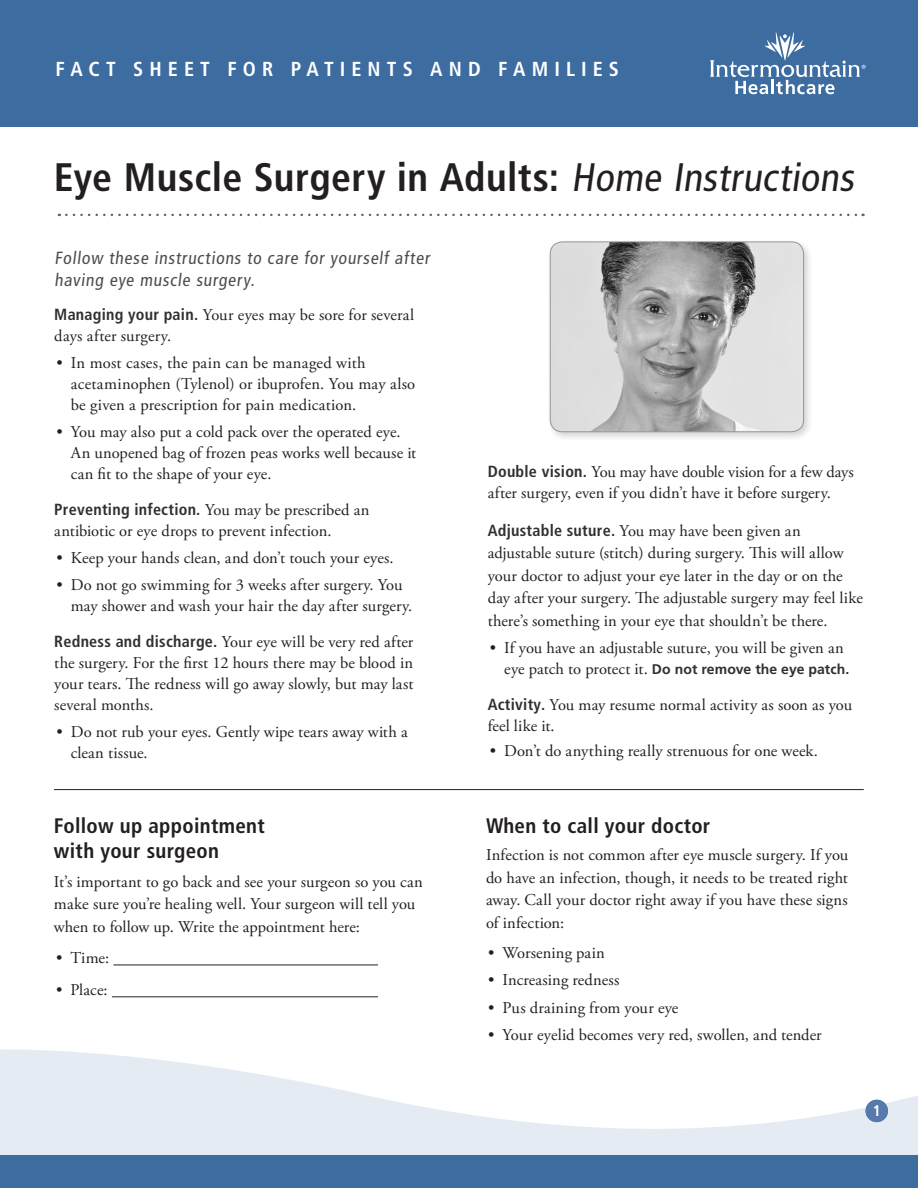
<style>
.page{position:relative;width:918px;height:1188px;background:#fff}
.page>*{position:absolute;margin:0;border:0;box-sizing:border-box;transform-origin:0 0}
.t1{font:700 condensed 39.75px "Frutiger LT Std";letter-spacing:.01em;color:#231f20}
.Level_1{font:700 condensed 21px/24.8px "Frutiger LT Std";letter-spacing:.015em;color:#231f20}
.t2{font:700 condensed 20.25px "Frutiger LT Std";letter-spacing:.3em;color:#fff}
.Main{font:condensed 17.7px/22.5px "Frutiger LT Std";letter-spacing:.045em;color:#4b4c4d}
.Main-2{font:16.5px/21px "Adobe Garamond Pro";letter-spacing:.005em;color:#231f20}
.Level_2{font:16.5px/21px "Adobe Garamond Pro";letter-spacing:.01em;color:#231f20}
.Main-3{font:700 condensed 16.2px "Frutiger LT Std";letter-spacing:.015em;color:#312f30}
.t3{font:700 condensed 15.45px "Frutiger LT Std";color:#fff}
.t4{font:700 14.1px "Frutiger LT Std";letter-spacing:.005em;color:#312f30}
.s1{font-weight:400}
.s2{font-family:"Frutiger LT Std";font-weight:700;font-stretch:condensed;font-size:16.2px;color:#312f30}
.s3{font-family:"Adobe Garamond Pro";font-weight:400;font-stretch:normal;font-size:16.5px;color:#231f20}
.s4{font-family:"Adobe Garamond Pro";font-weight:400;font-size:16.5px;color:#231f20}
</style>
<div class="page">
<div style="left:0;top:0;width:918px;height:127px;background:#3d6ca1"></div>
<svg style="left:710px;top:32px;width:156px;height:62px"></svg>
<svg style="left:0;top:1049px;width:918px;height:107px;fill:#e5ebf2"></svg>
<div style="left:0;top:1156px;width:918px;height:32px;background:#3d6ca1"></div>
<div style="left:866px;top:1100px;width:22px;height:22px;background:#567aac;border-radius:50%"></div>
<svg style="left:66px;top:214px;width:798px;height:2px"></svg>
<div style="left:547px;top:238px;width:266px;height:203px;background:#231f20;opacity:.2"></div>
<img style="left:550px;top:242px;width:254px;height:190px">
<div style="left:550px;top:242px;width:254px;height:190px;border:1px solid #939598;border-radius:12px"></div>
<hr style="left:113px;top:965px;width:265px;height:1px;background:#231f20">
<hr style="left:112px;top:996px;width:266px;height:1px;background:#231f20">
<hr style="left:54px;top:789px;width:810px;height:1px;background:#231f20">
<p class="t2" style="left:56px;top:57px;width:565px">FACT SHEET FOR PATIENTS AND FAMILIES</p>
<p class="t1" style="left:54px;top:154px;width:808px">Eye Muscle Surgery in Adults: <span class="s1">Home Instructions</span></p>
<p class="Main" style="left:55px;top:247px;width:379px">Follow these instructions to care for yourself after having eye muscle surgery.</p>
<p class="Level_2" style="left:54px;top:305px;width:361px"><span class="s2">Managing your pain.</span> Your eyes may be sore for several days after surgery.</p>
<p class="Main-2" style="left:71px;top:353px;width:346px;text-indent:-14px">• In most cases, the pain can be managed with acetaminophen (Tylenol) or ibuprofen. You may also be given a prescription for pain medication.</p>
<p class="Main-2" style="left:71px;top:422px;width:347px;text-indent:-14px">• You may also put a cold pack over the operated eye.<br>An unopened bag of frozen peas works well because it can fit to the shape of your eye.</p>
<p class="Main-3" style="left:54px;top:500px;width:317px">Preventing infection. <span class="s3">You may be prescribed an</span></p>
<p class="Main-2" style="left:54px;top:521px;width:279px">antibiotic or eye drops to prevent infection.</p>
<p class="Main-2" style="left:57px;top:548px;width:339px">• Keep your hands clean, and don’t touch your eyes.</p>
<p class="Main-2" style="left:71px;top:575px;width:343px;text-indent:-14px">• Do not go swimming for 3 weeks after surgery. You may shower and wash your hair the day after surgery.</p>
<p class="Main-2" style="left:54px;top:632px;width:361px;text-align:justify"><span class="s2">Redness and discharge.</span> Your eye will be very red after the surgery. For the first 12 hours there may be blood in your tears. The redness will go away slowly, but may last several months.</p>
<p class="Main-2" style="left:71px;top:722px;width:338px;text-indent:-14px">• Do not rub your eyes. Gently wipe tears away with a clean tissue.</p>
<p class="Level_1" style="left:54px;top:814px;width:212px">Follow up appointment with your surgeon</p>
<p class="Main-2" style="left:54px;top:871px;width:370px;line-height:22.5px">It’s important to go back and see your surgeon so you can make sure you’re healing well. Your surgeon will tell you when to follow up. Write the appointment here:</p>
<p class="Main-2" style="left:56px;top:948px;width:55px">• Time:</p>
<p class="Main-2" style="left:56px;top:980px;width:53px">• Place:</p>
<p class="Main-2" style="left:488px;top:462px;width:368px"><span class="s2">Double vision.</span> You may have double vision for a few days after surgery, even if you didn’t have it before surgery.</p>
<p class="Main-2" style="left:488px;top:520px;width:377px;line-height:22.5px"><span class="s2">Adjustable suture.</span> You may have been given an adjustable suture (stitch) during surgery. This will allow your doctor to adjust your eye later in the day or on the day after your surgery. The adjustable surgery may feel like there’s something in your eye that shouldn’t be there.</p>
<p class="Main-2" style="left:490px;top:638px;width:355px">• If you have an adjustable suture, you will be given an</p>
<p class="t4" style="left:504px;top:661px;width:347px"><span class="s4">eye patch to protect it.</span> Do not remove the eye patch.</p>
<p class="Main-2" style="left:488px;top:695px;width:366px"><span class="s2">Activity.</span> You may resume normal activity as soon as you feel like it.</p>
<p class="Main-2" style="left:490px;top:741px;width:330px">• Don’t do anything really strenuous for one week.</p>
<p class="Level_1" style="left:486px;top:814px;width:226px">When to call your doctor</p>
<p class="Main-2" style="left:486px;top:844px;width:364px;line-height:22.5px;text-align:justify">Infection is not common after eye muscle surgery. If you do have an infection, though, it needs to be treated right away. Call your doctor right away if you have these signs of infection:</p>
<p class="Main-2" style="left:488px;top:943px;width:118px">• Worsening pain</p>
<p class="Main-2" style="left:488px;top:970px;width:133px">• Increasing redness</p>
<p class="Main-2" style="left:488px;top:997px;width:192px">• Pus draining from your eye</p>
<p class="Main-2" style="left:488px;top:1025px;width:335px">• Your eyelid becomes very red, swollen, and tender</p>
<p class="t3" style="left:873px;top:1102px;width:10px">1</p>
</div>
